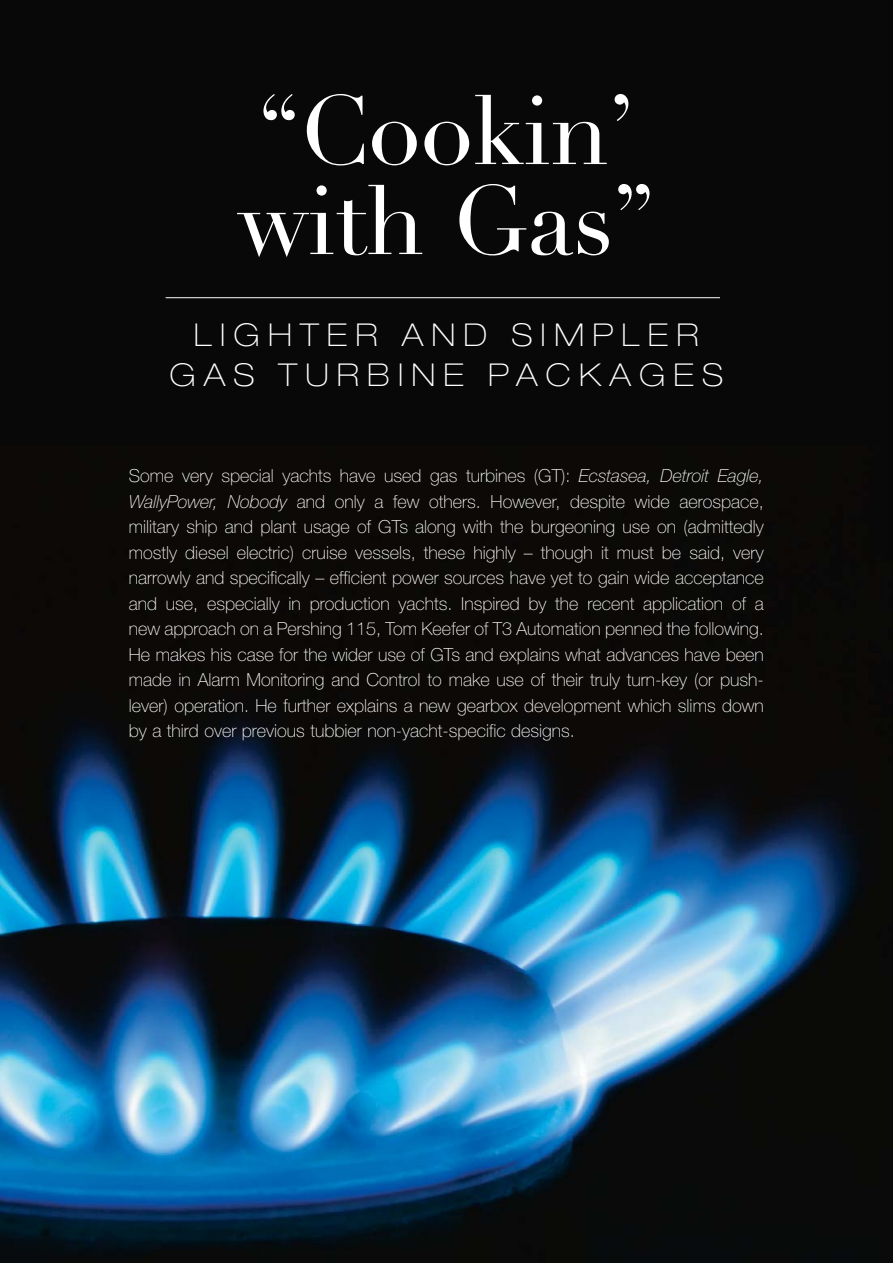
<style>
.page{position:relative;width:893px;height:1263px;background:#090808}
.page>*{position:absolute;margin:0;border:0;box-sizing:border-box;transform-origin:0 0}
.t1{font:96px/90px "Didot";letter-spacing:-.01em;color:#fff}
.t2{font:100 expanded 31.5px/40.5px "Helvetica Neue";letter-spacing:.26em;color:#fff;text-align:center}
.t3{font:100 18px/25.5px "Helvetica Neue";color:#fff;text-align:justify}
.s1{font-style:italic}
</style>
<div class="page">
<hr style="left:166px;top:297px;width:554px;height:1px;background:#fff">
<img style="left:0;top:721px;width:860px;height:530px">
<h1 class="t1" style="left:237px;top:98px;width:419px">“Cookin’ with Gas”</h1>
<h2 class="t2" style="left:169px;top:317px;width:555px">LIGHTER AND SIMPLER<br>GAS TURBINE PACKAGES</h2>
<p class="t3" style="left:129px;top:465px;width:636px">Some very special yachts have used gas turbines (GT): <span class="s1">Ecstasea, Detroit Eagle, WallyPower, Nobody</span> and only a few others. However, despite wide aerospace, military ship and plant usage of GTs along with the burgeoning use on (admittedly mostly diesel electric) cruise vessels, these highly – though it must be said, very narrowly and specifically – efficient power sources have yet to gain wide acceptance and use, especially in production yachts. Inspired by the recent application of a new approach on a Pershing 115, Tom Keefer of T3 Automation penned the following.<br>He makes his case for the wider use of GTs and explains what advances have been made in Alarm Monitoring and Control to make use of their truly turn-key (or push&shy;lever) operation. He further explains a new gearbox development which slims down by a third over previous tubbier non-yacht-specific designs.</p>
</div>
